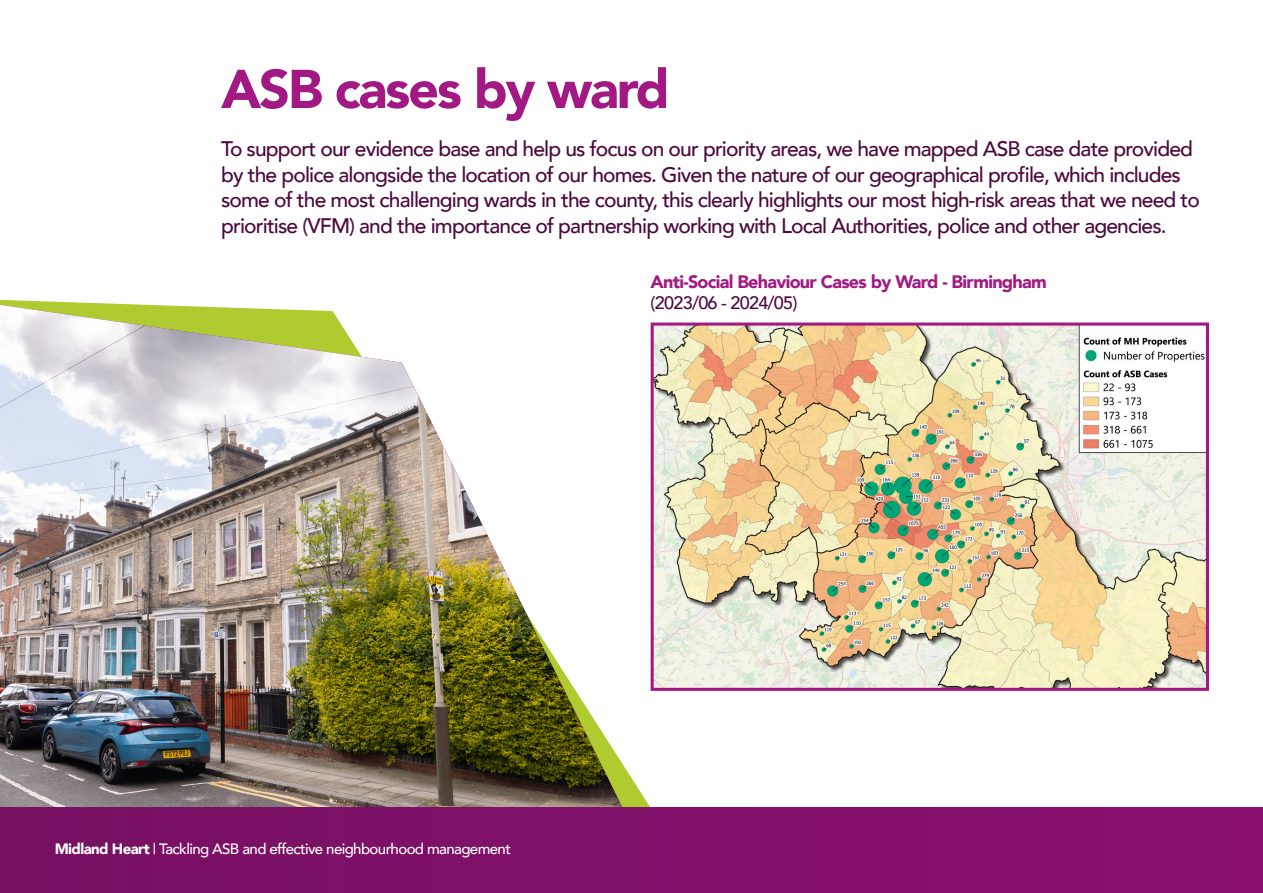
<style>
.page{position:relative;width:1263px;height:893px;background:#fff}
.page>*{position:absolute;margin:0;border:0;box-sizing:border-box;transform-origin:0 0}
.t1{font:900 54px "Avenir";letter-spacing:-.04em;color:#a31984}
.t2{font:500 21px/25.5px "Avenir";letter-spacing:-.04em;color:#4c083c}
.t3{font:900 18px/21.6px "Avenir";letter-spacing:-.04em;color:#a31984}
.t4{font:500 15px "Avenir";letter-spacing:-.04em;color:#fff}
.s1{font-weight:500;color:#4c083c}
.s2{font-weight:900}
</style>
<div class="page">
<img style="left:0;top:305px;width:650px;height:502px">
<div style="left:0;top:807px;width:1263px;height:86px;background:#801169"></div>
<svg style="left:649px;top:321px;width:560px;height:371px;background:#e2d2b3"></svg>
<p class="t1" style="left:221px;top:43px;width:450px">ASB cases by ward</p>
<p class="t2" style="left:221px;top:135px;width:980px">To support our evidence base and help us focus on our priority areas, we have mapped ASB case date provided by the police alongside the location of our homes. Given the nature of our geographical profile, which includes some of the most challenging wards in the county, this clearly highlights our most high-risk areas that we need to prioritise (VFM) and the importance of partnership working with Local Authorities, police and other agencies.</p>
<p class="t3" style="left:651px;top:270px;width:398px">Anti-Social Behaviour Cases by Ward - Birmingham <span class="s1">(2023/06 - 2024/05)</span></p>
<p class="t4" style="left:55px;top:836px;width:458px"><span class="s2">Midland Heart</span> | Tackling ASB and effective neighbourhood management</p>
</div>
